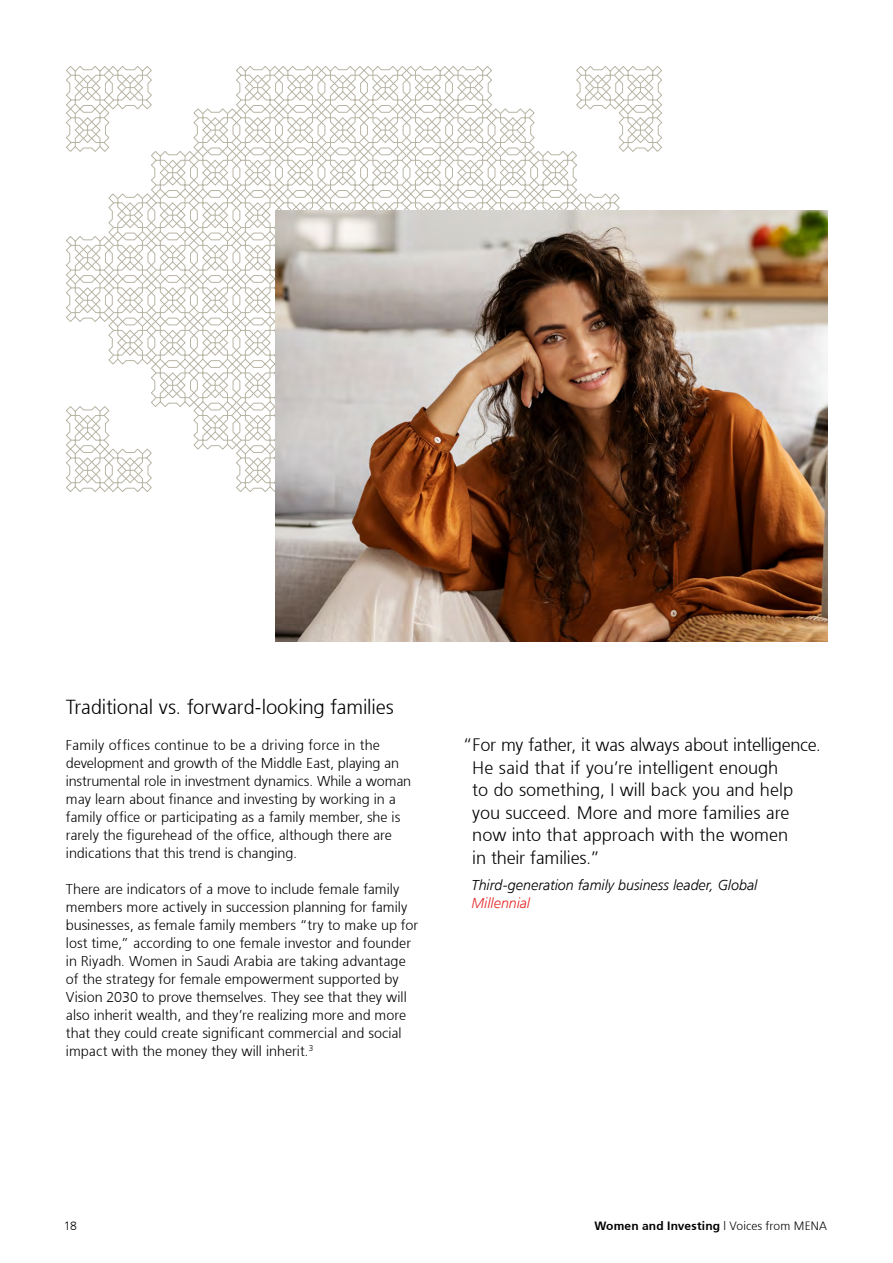
<style>
.page{position:relative;width:893px;height:1263px;background:#fff}
.page>*{position:absolute;margin:0;border:0;box-sizing:border-box;transform-origin:0 0}
.UBS_Subheadline_13_5_grid{font:300 20.25px "Frutiger 45";letter-spacing:-.015em;color:#000}
.t1{font:300 18px/22.5px "Frutiger 45";letter-spacing:-.005em;color:#000}
.UBS_Copy_text_9_5_grid{font:300 14.25px/18px "Frutiger 45";color:#000}
.Quote_Name{font:italic 300 14.25px "Frutiger 45";color:#000}
.Quote_Name-2{font:italic 300 14.25px "Frutiger 45";color:#e42b2b}
.t2{font:300 12px "Frutiger 45";letter-spacing:.015em;color:#000}
.UBS_Page_number_right_9_5{font:300 12px "Frutiger 45";color:#000}
.s1{font-style:inherit}
</style>
<div class="page">
<svg style="left:66px;top:66px;width:596px;height:426px"></svg>
<img style="left:275px;top:211px;width:552px;height:431px">
<p class="UBS_Subheadline_13_5_grid" style="left:66px;top:695px;width:329px">Traditional vs. forward-looking families</p>
<p class="UBS_Copy_text_9_5_grid" style="left:66px;top:736px;width:347px">Family offices continue to be a driving force in the development and growth of the Middle East, playing an instrumental role in investment dynamics. While a woman may learn about finance and investing by working in a family office or participating as a family member, she is rarely the figurehead of the office, although there are indications that this trend is changing.</p>
<p class="UBS_Copy_text_9_5_grid" style="left:66px;top:880px;width:354px">There are indicators of a move to include female family members more actively in succession planning for family businesses, as female family members “try to make up for lost time,” according to one female investor and founder in Riyadh. Women in Saudi Arabia are taking advantage of the strategy for female empowerment supported by Vision 2030 to prove themselves. They see that they will also inherit wealth, and they’re realizing more and more that they could create significant commercial and social impact with the money they will inherit.<sup>3</sup></p>
<p class="t1" style="left:472px;top:734px;width:350px;text-indent:-9px">“For my father, it was always about intelligence.<br>He said that if you’re intelligent enough<br>to do something, I will back you and help you succeed. More and more families are now into that approach with the women<br>in their families.”</p>
<p class="Quote_Name" style="left:471px;top:877px;width:287px">Third-generation family business leader, Global</p>
<p class="Quote_Name-2" style="left:471px;top:895px;width:60px">Millennial</p>
<p class="UBS_Page_number_right_9_5" style="left:64px;top:1219px;width:14px">18</p>
<p class="t2" style="left:594px;top:1218px;width:234px">Women and Investing <span class="s1">| Voices from MENA</span></p>
</div>
